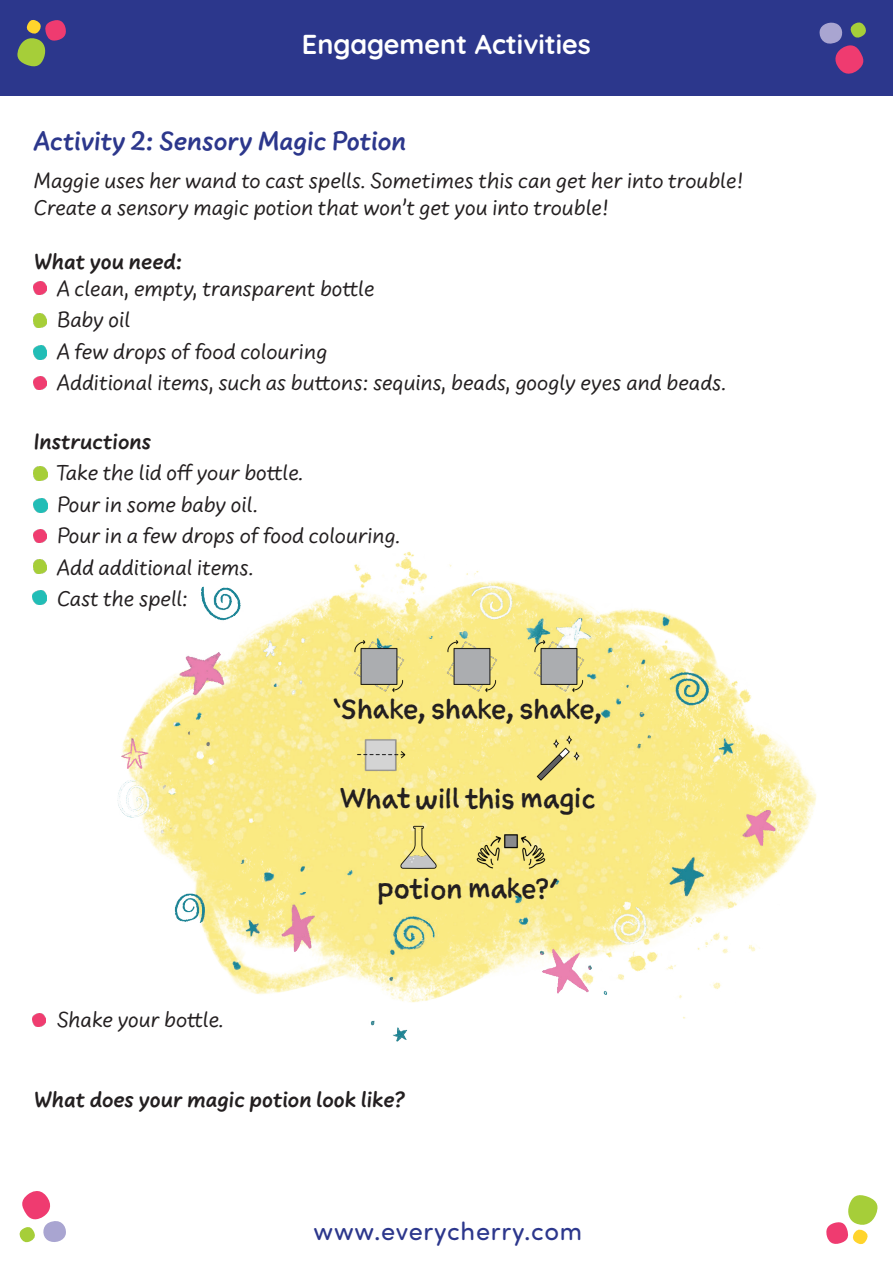
<style>
.page{position:relative;width:893px;height:1263px;background:#fff}
.page>*{position:absolute;margin:0;border:0;box-sizing:border-box;transform-origin:0 0}
.Heading{font:700 27.3px "Uberhand Pro";color:#2c378c}
.Page_Title{font:700 27.3px "Quicksand";color:#fff}
.Body{font:26.1px "Sketchnote Text";color:#231f20}
.t1{font:25.5px "Sofia Pro Soft";letter-spacing:.03em;color:#2c378c}
.Body-2{font:22.65px "Uberhand Pro";color:#231f20}
.Body-3{font:700 22.65px "Uberhand Pro";color:#231f20}
</style>
<div class="page">
<svg style="left:826px;top:1195px;width:52px;height:50px"></svg>
<svg style="left:19px;top:1191px;width:47px;height:52px"></svg>
<div style="left:0;top:0;width:893px;height:96px;background:#2c378c"></div>
<svg style="left:17px;top:20px;width:49px;height:47px"></svg>
<svg style="left:819px;top:22px;width:47px;height:52px"></svg>
<img style="left:33px;top:345px;width:14px;height:14px">
<img style="left:33px;top:498px;width:14px;height:14px">
<img style="left:33px;top:591px;width:14px;height:14px">
<svg style="left:34px;top:281px;width:13px;height:13px"></svg>
<img style="left:33px;top:376px;width:13px;height:14px">
<svg style="left:33px;top:530px;width:13px;height:13px"></svg>
<svg style="left:33px;top:1013px;width:13px;height:13px"></svg>
<img style="left:33px;top:313px;width:14px;height:14px">
<img style="left:33px;top:467px;width:14px;height:14px">
<img style="left:33px;top:560px;width:14px;height:14px">
<img style="left:117px;top:551px;width:699px;height:491px">
<img style="left:348px;top:636px;width:61px;height:61px">
<img style="left:352px;top:725px;width:61px;height:61px">
<img style="left:441px;top:636px;width:61px;height:61px">
<img style="left:534px;top:734px;width:49px;height:48px">
<img style="left:394px;top:822px;width:48px;height:48px">
<img style="left:476px;top:825px;width:70px;height:49px">
<img style="left:528px;top:636px;width:61px;height:61px">
<p class="Page_Title" style="left:302px;top:22px;width:290px">Engagement Activities</p>
<p class="Heading" style="left:34px;top:121px;width:374px">Activity 2: Sensory Magic Potion</p>
<p class="Body-2" style="left:34px;top:164px;width:711px">Maggie uses her wand to cast spells. Sometimes this can get her into trouble!</p>
<p class="Body-2" style="left:34px;top:191px;width:577px">Create a sensory magic potion that won’t get you into trouble!</p>
<p class="Body-3" style="left:34px;top:244px;width:150px">What you need:</p>
<p class="Body-2" style="left:57px;top:272px;width:319px">A clean, empty, transparent bottle</p>
<p class="Body-2" style="left:57px;top:303px;width:75px">Baby oil</p>
<p class="Body-2" style="left:57px;top:335px;width:272px">A few drops of food colouring</p>
<p class="Body-2" style="left:57px;top:366px;width:671px">Additional items, such as buttons: sequins, beads, googly eyes and beads.</p>
<p class="Body-3" style="left:34px;top:424px;width:119px">Instructions</p>
<p class="Body-2" style="left:56px;top:456px;width:249px">Take the lid off your bottle.</p>
<p class="Body-2" style="left:57px;top:488px;width:203px">Pour in some baby oil.</p>
<p class="Body-2" style="left:57px;top:519px;width:345px">Pour in a few drops of food colouring.</p>
<p class="Body-2" style="left:57px;top:551px;width:199px">Add additional items.</p>
<p class="Body-2" style="left:57px;top:582px;width:133px">Cast the spell:</p>
<p class="Body" style="left:333px;top:691px;width:271px">‘Shake, shake, shake,</p>
<p class="Body" style="left:340px;top:781px;width:256px">What will this magic</p>
<p class="Body-2" style="left:57px;top:1003px;width:168px">Shake your bottle.</p>
<p class="Body" style="left:377px;top:871px;width:182px">potion make?’</p>
<p class="Body-3" style="left:34px;top:1082px;width:373px">What does your magic potion look like?</p>
<p class="t1" style="left:314px;top:1214px;width:270px">www.everycherry.com</p>
</div>
